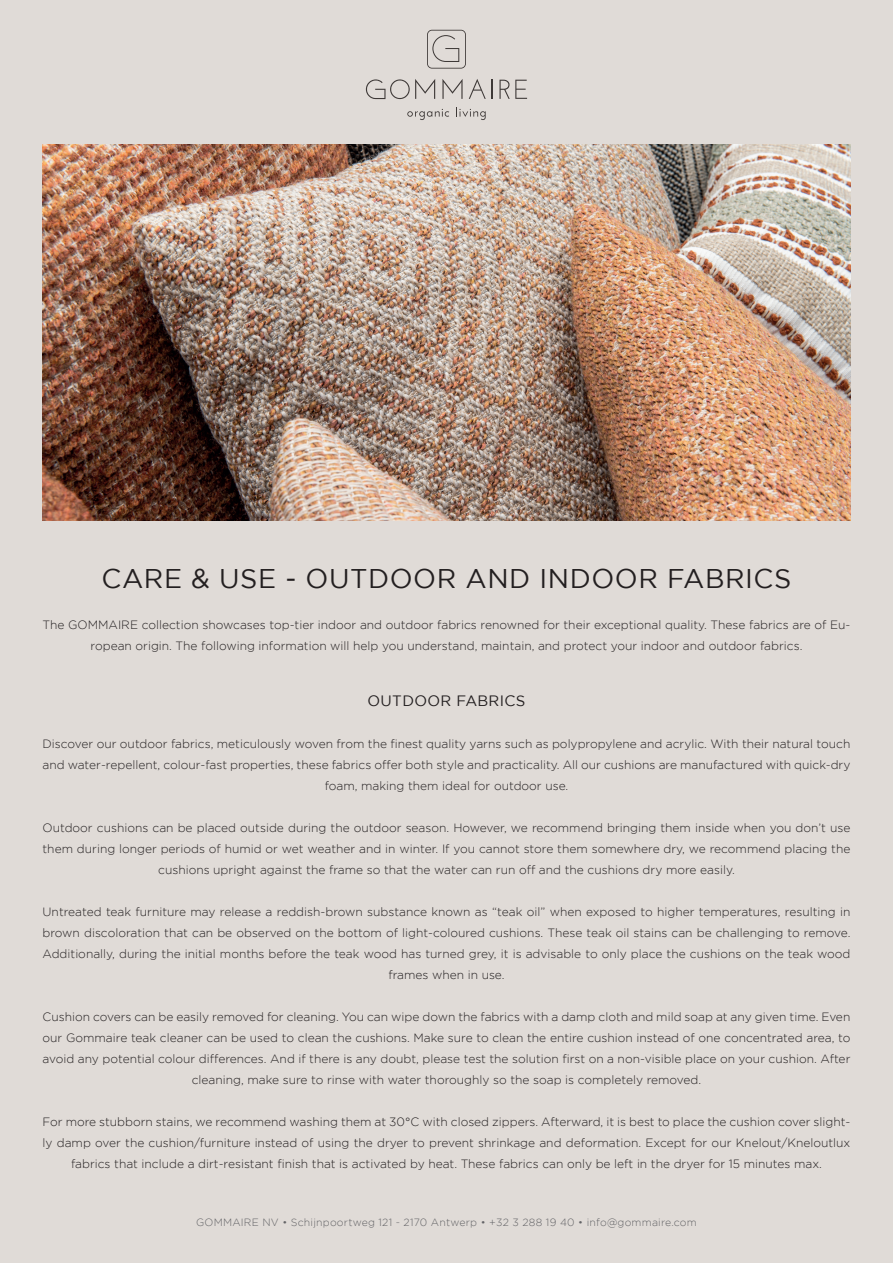
<style>
.page{position:relative;width:893px;height:1263px;background:#e0dbd7}
.page>*{position:absolute;margin:0;border:0;box-sizing:border-box;transform-origin:0 0}
.t1{font:27px "Gotham";letter-spacing:.02em;color:#231f20}
.t2{font:15px "Gotham";letter-spacing:.02em;color:#231f20}
.t3{font:300 12px/21px "Gotham";color:#231f20;text-align:center}
.t4{font:300 10.5px "Gotham";letter-spacing:.02em;color:#636366}
</style>
<div class="page">
<svg style="left:407px;top:109px;width:42px;height:11px"></svg>
<svg style="left:456px;top:108px;width:30px;height:12px"></svg>
<svg style="left:442px;top:79px;width:21px;height:20px"></svg>
<svg style="left:469px;top:79px;width:17px;height:20px"></svg>
<svg style="left:492px;top:80px;width:1px;height:19px"></svg>
<svg style="left:499px;top:80px;width:28px;height:19px"></svg>
<svg style="left:366px;top:79px;width:69px;height:20px"></svg>
<svg style="left:427px;top:30px;width:39px;height:39px"></svg>
<img style="left:43px;top:145px;width:807px;height:376px">
<h1 class="t1" style="left:102px;top:564px;width:691px">CARE &amp; USE - OUTDOOR AND INDOOR FABRICS</h1>
<p class="t3" style="left:43px;top:614px;width:809px">The GOMMAIRE collection showcases top-tier indoor and outdoor fabrics renowned for their exceptional quality. These fabrics are of Eu&shy;ropean origin. The following information will help you understand, maintain, and protect your indoor and outdoor fabrics.</p>
<p class="t2" style="left:368px;top:692px;width:159px">OUTDOOR FABRICS</p>
<p class="t3" style="left:43px;top:733px;width:809px">Discover our outdoor fabrics, meticulously woven from the finest quality yarns such as polypropylene and acrylic. With their natural touch and water-repellent, colour-fast properties, these fabrics offer both style and practicality. All our cushions are manufactured with quick-dry foam, making them ideal for outdoor use.</p>
<p class="t3" style="left:43px;top:817px;width:809px">Outdoor cushions can be placed outside during the outdoor season. However, we recommend bringing them inside when you don’t use them during longer periods of humid or wet weather and in winter. If you cannot store them somewhere dry, we recommend placing the cushions upright against the frame so that the water can run off and the cushions dry more easily.</p>
<p class="t3" style="left:43px;top:901px;width:809px">Untreated teak furniture may release a reddish-brown substance known as “teak oil” when exposed to higher temperatures, resulting in brown discoloration that can be observed on the bottom of light-coloured cushions. These teak oil stains can be challenging to remove.<br>Additionally, during the initial months before the teak wood has turned grey, it is advisable to only place the cushions on the teak wood frames when in use.</p>
<p class="t3" style="left:43px;top:1006px;width:809px">Cushion covers can be easily removed for cleaning. You can wipe down the fabrics with a damp cloth and mild soap at any given time. Even our Gommaire teak cleaner can be used to clean the cushions. Make sure to clean the entire cushion instead of one concentrated area, to avoid any potential colour differences. And if there is any doubt, please test the solution first on a non-visible place on your cushion. After cleaning, make sure to rinse with water thoroughly so the soap is completely removed.</p>
<p class="t3" style="left:43px;top:1111px;width:809px">For more stubborn stains, we recommend washing them at 30°C with closed zippers. Afterward, it is best to place the cushion cover slight&shy;ly damp over the cushion/furniture instead of using the dryer to prevent shrinkage and deformation. Except for our Knelout/Kneloutlux fabrics that include a dirt-resistant finish that is activated by heat. These fabrics can only be left in the dryer for 15 minutes max.</p>
<p class="t4" style="left:196px;top:1216px;width:502px">GOMMAIRE NV • Schijnpoortweg 121 - 2170 Antwerp • +32 3 288 19 40 • info@gommaire.com</p>
</div>
